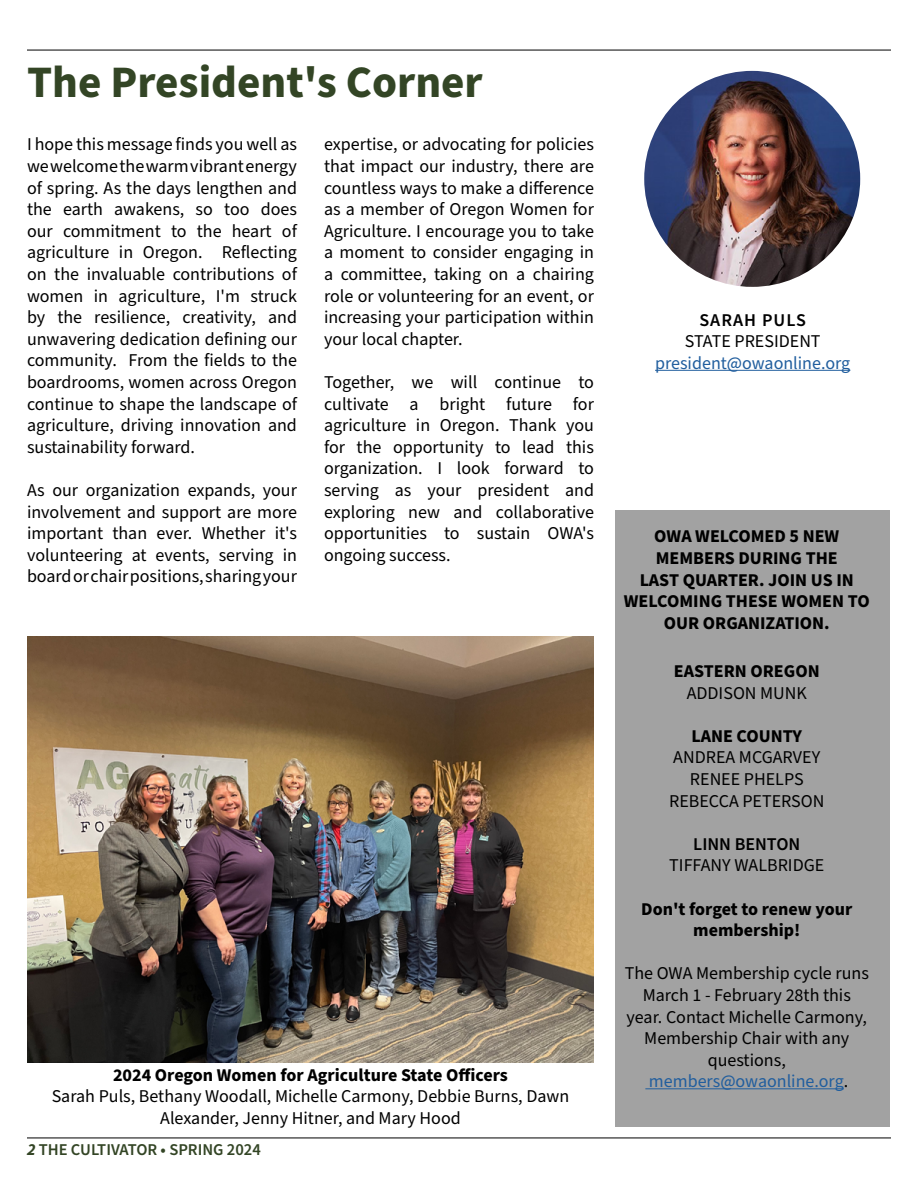
<style>
.page{position:relative;width:918px;height:1188px;background:#fff}
.page>*{position:absolute;margin:0;border:0;box-sizing:border-box;transform-origin:0 0}
.t1{font:700 45px "Source Sans Pro";color:#334525}
.t2{font:18px/21.6px "Source Sans Pro";color:#000;text-align:justify}
.t3{font:700 18px/21.6px "Source Sans Pro";color:#000;text-align:center}
.t4{font:18px "Source Sans Pro";color:#215e9e}
.t5{font:600 18px "Source Sans Pro";color:#000}
.t6{font:600 18px "Source Sans Pro";letter-spacing:.06em;color:#000}
.t7{font:600 16.5px "Source Sans Pro";color:#334525}
.s1{font-weight:700;font-style:italic}
.s2{color:#215e9e}
</style>
<div class="page">
<hr style="left:27px;top:1138px;width:864px;height:1px;background:#000">
<hr style="left:27px;top:50px;width:864px;height:1px;background:#000">
<hr style="left:655px;top:370px;width:195px;height:1px;background:#215e9e">
<div style="left:615px;top:510px;width:275px;height:617px;background:#a2a2a2"></div>
<hr style="left:645px;top:1088px;width:199px;height:1px;background:#215e9e">
<img style="left:644px;top:71px;width:216px;height:216px;border-radius:108px">
<img style="left:27px;top:637px;width:567px;height:425px">
<h1 class="t1" style="left:27px;top:51px;width:457px">The President's Corner</h1>
<p class="t2" style="left:27px;top:134px;width:272px">I hope this message finds you well as we welcome the warm vibrant energy of spring. As the days lengthen and the earth awakens, so too does our commitment to the heart of agriculture in Oregon. Reflecting on the invaluable contributions of women in agriculture, I'm struck by the resilience, creativity, and unwavering dedication defining our community. From the fields to the boardrooms, women across Oregon continue to shape the landscape of agriculture, driving innovation and sustainability forward.</p>
<p class="t2" style="left:27px;top:480px;width:272px">As our organization expands, your involvement and support are more important than ever. Whether it's volunteering at events, serving in board or chair positions, sharing your</p>
<p class="t2" style="left:324px;top:134px;width:272px">expertise, or advocating for policies that impact our industry, there are countless ways to make a difference as a member of Oregon Women for Agriculture. I encourage you to take a moment to consider engaging in a committee, taking on a chairing role or volunteering for an event, or increasing your participation within your local chapter.</p>
<p class="t2" style="left:324px;top:372px;width:272px">Together, we will continue to cultivate a bright future for agriculture in Oregon. Thank you for the opportunity to lead this organization. I look forward to serving as your president and exploring new and collaborative opportunities to sustain OWA's ongoing success.</p>
<p class="t3" style="left:113px;top:1064px;width:396px">2024 Oregon Women for Agriculture State Officers</p>
<p class="t2" style="left:52px;top:1086px;width:519px;text-align:center">Sarah Puls, Bethany Woodall, Michelle Carmony, Debbie Burns, Dawn<br>Alexander, Jenny Hitner, and Mary Hood</p>
<p class="t7" style="left:27px;top:1139px;width:235px"><span class="s1">2</span> THE CULTIVATOR • SPRING 2024</p>
<p class="t6" style="left:699px;top:308px;width:108px">SARAH PULS</p>
<p class="t2" style="left:685px;top:331px;width:137px">STATE PRESIDENT</p>
<p class="t4" style="left:655px;top:351px;width:197px">president@owaonline.org</p>
<p class="t3" style="left:624px;top:526px;width:247px">OWA WELCOMED 5 NEW<br>MEMBERS DURING THE<br>LAST QUARTER. JOIN US IN<br>WELCOMING THESE WOMEN TO<br>OUR ORGANIZATION.</p>
<p class="t3" style="left:674px;top:661px;width:147px">EASTERN OREGON</p>
<p class="t2" style="left:687px;top:682px;width:122px">ADDISON MUNK</p>
<p class="t3" style="left:692px;top:726px;width:112px">LANE COUNTY</p>
<p class="t2" style="left:669px;top:747px;width:157px;text-align:center">ANDREA MCGARVEY<br>RENEE PHELPS<br>REBECCA PETERSON</p>
<p class="t5" style="left:693px;top:832px;width:108px">LINN BENTON</p>
<p class="t2" style="left:669px;top:855px;width:157px">TIFFANY WALBRIDGE</p>
<p class="t3" style="left:641px;top:898px;width:213px">Don't forget to renew your membership!</p>
<p class="t2" style="left:625px;top:963px;width:246px;text-align:center">The OWA Membership cycle runs<br>March 1 - February 28th this year. Contact Michelle Carmony,<br>Membership Chair with any questions, <span class="s2">members@owaonline.org</span>.</p>
</div>
